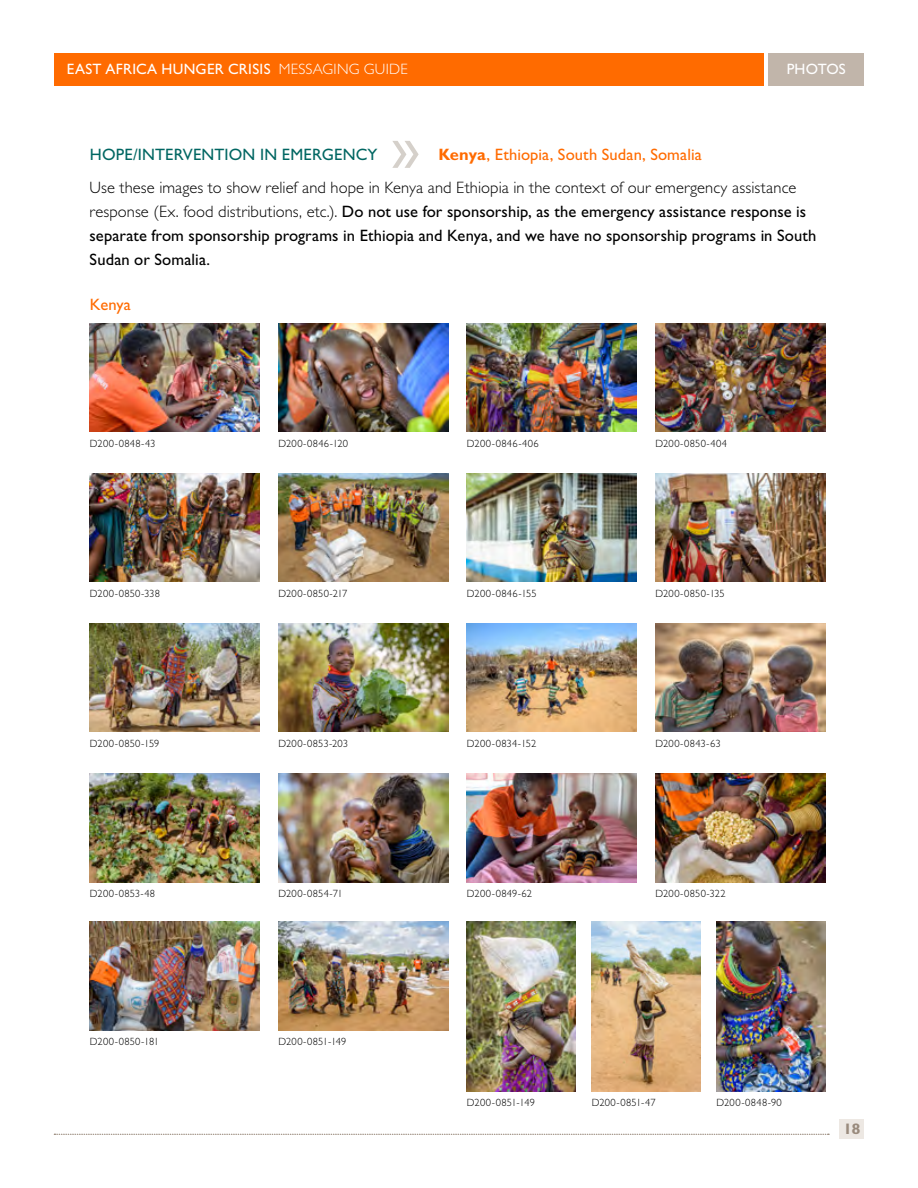
<style>
.page{position:relative;width:918px;height:1188px;background:#fff}
.page>*{position:absolute;margin:0;border:0;box-sizing:border-box;transform-origin:0 0}
.t1{font:60px "Gill Sans Std";color:#d5d0ca}
.t2{font:16.5px/24px "Gill Sans Std";letter-spacing:.005em;color:#000}
.t3{font:16.5px "Gill Sans Std";letter-spacing:.01em;color:#ff6b00}
.t4{font:16.5px "Gill Sans Std";letter-spacing:.01em;color:#006662}
.t5{font:700 15.3px "Gill Sans Std";color:#9a8b7d;scale:1.09 1}
.t6{font:15px "Gill Sans Std";letter-spacing:.015em;color:#fff}
.t7{font:300 10.5px "Gill Sans Std";letter-spacing:.015em;color:#000}
.s1{font-weight:300}
.s2{font-weight:700}
</style>
<div class="page">
<div style="left:840px;top:1120px;width:24px;height:19px;background:#ede8e3"></div>
<svg style="left:54px;top:1134px;width:775px;height:1px"></svg>
<img style="left:90px;top:323px;width:170px;height:109px">
<img style="left:278px;top:323px;width:170px;height:109px">
<img style="left:467px;top:323px;width:170px;height:109px">
<img style="left:655px;top:323px;width:170px;height:109px">
<img style="left:90px;top:623px;width:170px;height:109px">
<img style="left:278px;top:623px;width:170px;height:109px">
<img style="left:655px;top:623px;width:170px;height:109px">
<img style="left:90px;top:473px;width:170px;height:109px">
<img style="left:278px;top:473px;width:170px;height:109px">
<img style="left:467px;top:473px;width:170px;height:109px">
<img style="left:655px;top:473px;width:170px;height:109px">
<img style="left:90px;top:773px;width:170px;height:109px">
<img style="left:90px;top:921px;width:170px;height:109px">
<img style="left:278px;top:773px;width:170px;height:109px">
<img style="left:278px;top:921px;width:170px;height:109px">
<img style="left:467px;top:773px;width:170px;height:109px">
<img style="left:655px;top:773px;width:170px;height:109px">
<img style="left:467px;top:623px;width:170px;height:109px">
<img style="left:717px;top:921px;width:108px;height:170px">
<img style="left:467px;top:921px;width:109px;height:170px">
<img style="left:592px;top:921px;width:108px;height:170px">
<div style="left:768px;top:53px;width:95px;height:33px;background:#c1b5aa"></div>
<div style="left:54px;top:53px;width:709px;height:33px;background:#ff6b00"></div>
<p class="t6" style="left:67px;top:61px;width:342px">EAST AFRICA HUNGER CRISIS <span class="s1">MESSAGING GUIDE</span></p>
<p class="t6" style="left:787px;top:61px;width:61px">PHOTOS</p>
<p class="t4" style="left:90px;top:145px;width:289px">HOPE/INTERVENTION IN EMERGENCY</p>
<h1 class="t1" style="left:391px;top:113px;width:31px">»</h1>
<p class="t3" style="left:438px;top:145px;width:265px"><span class="s2">Kenya</span>, Ethiopia, South Sudan, Somalia</p>
<p class="t2" style="left:90px;top:175px;width:728px"><span class="s1">Use these images to show relief and hope in Kenya and Ethiopia in the context of our emergency assistance response (Ex. food distributions, etc.).</span> Do not use for sponsorship, as the emergency assistance response is separate from sponsorship programs in Ethiopia and Kenya, and we have no sponsorship programs in South Sudan or Somalia.</p>
<p class="t3" style="left:90px;top:295px;width:43px">Kenya</p>
<p class="t7" style="left:90px;top:437px;width:67px">D200-0848-43</p>
<p class="t7" style="left:278px;top:437px;width:71px">D200-0846-120</p>
<p class="t7" style="left:467px;top:437px;width:73px">D200-0846-406</p>
<p class="t7" style="left:655px;top:437px;width:73px">D200-0850-404</p>
<p class="t7" style="left:90px;top:588px;width:72px">D200-0850-338</p>
<p class="t7" style="left:278px;top:588px;width:70px">D200-0850-217</p>
<p class="t7" style="left:467px;top:588px;width:71px">D200-0846-155</p>
<p class="t7" style="left:655px;top:588px;width:71px">D200-0850-135</p>
<p class="t7" style="left:90px;top:738px;width:71px">D200-0850-159</p>
<p class="t7" style="left:278px;top:738px;width:71px">D200-0853-203</p>
<p class="t7" style="left:655px;top:738px;width:67px">D200-0843-63</p>
<p class="t7" style="left:467px;top:738px;width:71px">D200-0834-152</p>
<p class="t7" style="left:90px;top:888px;width:67px">D200-0853-48</p>
<p class="t7" style="left:90px;top:1036px;width:71px">D200-0850-181</p>
<p class="t7" style="left:278px;top:888px;width:66px">D200-0854-71</p>
<p class="t7" style="left:278px;top:1036px;width:70px">D200-0851-149</p>
<p class="t7" style="left:467px;top:888px;width:67px">D200-0849-62</p>
<p class="t7" style="left:655px;top:888px;width:72px">D200-0850-322</p>
<p class="t7" style="left:467px;top:1096px;width:70px">D200-0851-149</p>
<p class="t7" style="left:592px;top:1096px;width:65px">D200-0851-47</p>
<p class="t7" style="left:717px;top:1096px;width:67px">D200-0848-90</p>
<p class="t5" style="left:843px;top:1120px;width:18px">18</p>
</div>
